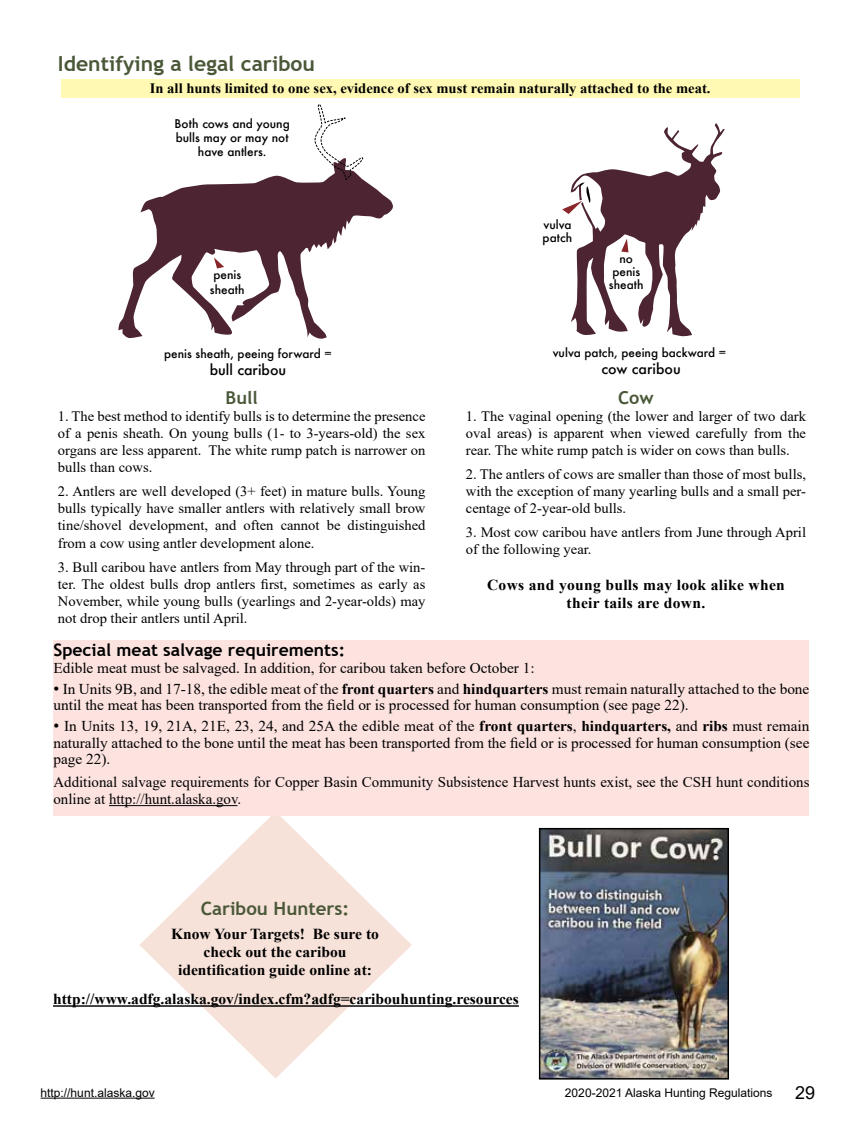
<style>
.page{position:relative;width:864px;height:1134px;background:#fff}
.page>*{position:absolute;margin:0;border:0;box-sizing:border-box;transform-origin:0 0}
.t1{font:700 20.7px "Trebuchet MS";color:#4a5838}
.t2{font:700 18.3px "Trebuchet MS";color:#4a5838}
.t3{font:18px "Arial";color:#000}
.t4{font:700 17.7px "Trebuchet MS";color:#4a5838}
.t5{font:700 17.1px "Trebuchet MS";color:#000}
.t6{font:700 15.3px/18px "Times New Roman";color:#000;text-align:center}
.t7{font:700 15.3px/18.3px "Times New Roman";letter-spacing:.02em;color:#000;text-align:center}
.t8{font:15px/16.5px "Times New Roman";color:#000}
.t9{font:14.25px/17.1px "Times New Roman";color:#000;text-align:justify}
.t10{font:700 14.25px "Times New Roman";color:#000}
.t11{font:500 14.1px "Futura";color:#000}
.t12{font:12px "Arial";color:#000}
.t13{font:500 11.85px/14.1px "Futura";color:#000;text-align:center}
.s1{font-size:16.5px}
.s2{font-weight:700}
</style>
<div class="page">
<hr style="left:41px;top:1098px;width:114px;height:1px;background:#000">
<svg style="left:118px;top:104px;width:275px;height:235px"></svg>
<svg style="left:139px;top:815px;width:273px;height:263px;fill:#f7e2d9"></svg>
<div style="left:53px;top:640px;width:756px;height:175px;background:#fde3e0"></div>
<hr style="left:109px;top:805px;width:129px;height:1px;background:#000">
<img style="left:542px;top:831px;width:184px;height:246px">
<div style="left:539px;top:828px;width:190px;height:252px;border:2px solid #000"></div>
<hr style="left:53px;top:1005px;width:466px;height:2px;background:#000">
<div style="left:61px;top:80px;width:738px;height:18px;background:#fff9b3"></div>
<svg style="left:562px;top:123px;width:163px;height:214px"></svg>
<h1 class="t1" style="left:58px;top:51px;width:259px">Identifying a legal caribou</h1>
<p class="t10" style="left:150px;top:78px;width:562px">In all hunts limited to one sex, evidence of sex must remain naturally attached to the meat.</p>
<p class="t13" style="left:175px;top:116px;width:117px">Both cows and young bulls may or may not have antlers.</p>
<p class="t13" style="left:210px;top:268px;width:36px;text-align:left">penis sheath</p>
<p class="t13" style="left:253px;top:345px;width:169px">penis sheath, peeing forward =</p>
<p class="t13" style="left:164px;top:346px;width:169px">penis sheath, peeing forw rd =</p>
<p class="t11" style="left:210px;top:360px;width:78px">bull caribou</p>
<p class="t4" style="left:226px;top:386px;width:34px">Bull</p>
<p class="t9" style="left:58px;top:407px;width:369px">1. The best method to identify bulls is to determine the presence of a penis sheath. On young bulls (1- to 3-years-old) the sex organs are less apparent. The white rump patch is narrower on bulls than cows.</p>
<p class="t9" style="left:58px;top:482px;width:369px">2. Antlers are well developed (3+ feet) in mature bulls. Young bulls typically have smaller antlers with relatively small brow tine/shovel development, and often cannot be distinguished from a cow using antler development alone.</p>
<p class="t9" style="left:58px;top:558px;width:369px">3. Bull caribou have antlers from May through part of the win&shy;ter. The oldest bulls drop antlers first, sometimes as early as November, while young bulls (yearlings and 2-year-olds) may not drop their antlers until April.</p>
<p class="t13" style="left:543px;top:218px;width:31px;line-height:12.9px;text-align:left">vulva patch</p>
<p class="t13" style="left:609px;top:252px;width:36px;line-height:12.9px">no penis sheath</p>
<p class="t13" style="left:553px;top:345px;width:175px">vulva patch, peeing backward =</p>
<p class="t11" style="left:602px;top:359px;width:81px">cow caribou</p>
<p class="t4" style="left:618px;top:386px;width:37px">Cow</p>
<p class="t9" style="left:466px;top:407px;width:342px">1. The vaginal opening (the lower and larger of two dark oval areas) is apparent when viewed carefully from the rear. The white rump patch is wider on cows than bulls.</p>
<p class="t9" style="left:466px;top:465px;width:342px">2. The antlers of cows are smaller than those of most bulls, with the exception of many yearling bulls and a small per&shy;centage of 2-year-old bulls.</p>
<p class="t9" style="left:466px;top:523px;width:342px">3. Most cow caribou have antlers from June through April of the following year.</p>
<p class="t7" style="left:487px;top:575px;width:299px">Cows and young bulls may look alike when their tails are down.</p>
<p class="t5" style="left:53px;top:639px;width:293px">Special meat salvage requirements:</p>
<p class="t8" style="left:53px;top:659px;width:483px">Edible meat must be salvaged. In addition, for caribou taken before October 1:</p>
<p class="t8" style="left:53px;top:680px;width:758px"><span class="s1">•</span> In Units 9B, and 17-18, the edible meat of the <span class="s2">front quarters</span> and <span class="s2">hindquarters</span> must remain naturally attached to the bone until the meat has been transported from the field or is processed for human consumption (see page 22).</p>
<p class="t8" style="left:53px;top:717px;width:758px;text-align:justify"><span class="s1">•</span> In Units 13, 19, 21A, 21E, 23, 24, and 25A the edible meat of the <span class="s2">front quarters</span>, <span class="s2">hindquarters,</span> and <span class="s2">ribs</span> must remain naturally attached to the bone until the meat has been transported from the field or is processed for human consumption (see page 22).</p>
<p class="t8" style="left:53px;top:774px;width:758px">Additional salvage requirements for Copper Basin Community Subsistence Harvest hunts exist, see the CSH hunt conditions online at http://hunt.alaska.gov.</p>
<p class="t2" style="left:201px;top:897px;width:150px">Caribou Hunters:</p>
<p class="t6" style="left:171px;top:925px;width:209px">Know Your Targets! Be sure to check out the caribou identification guide online at:</p>
<p class="t6" style="left:53px;top:990px;width:467px">http://www.adfg.alaska.gov/index.cfm?adfg=caribouhunting.resources</p>
<p class="t12" style="left:41px;top:1084px;width:116px">http://hunt.alaska.gov</p>
<p class="t12" style="left:565px;top:1084px;width:209px">2020-2021 Alaska Hunting Regulations</p>
<p class="t3" style="left:795px;top:1080px;width:22px">29</p>
</div>
